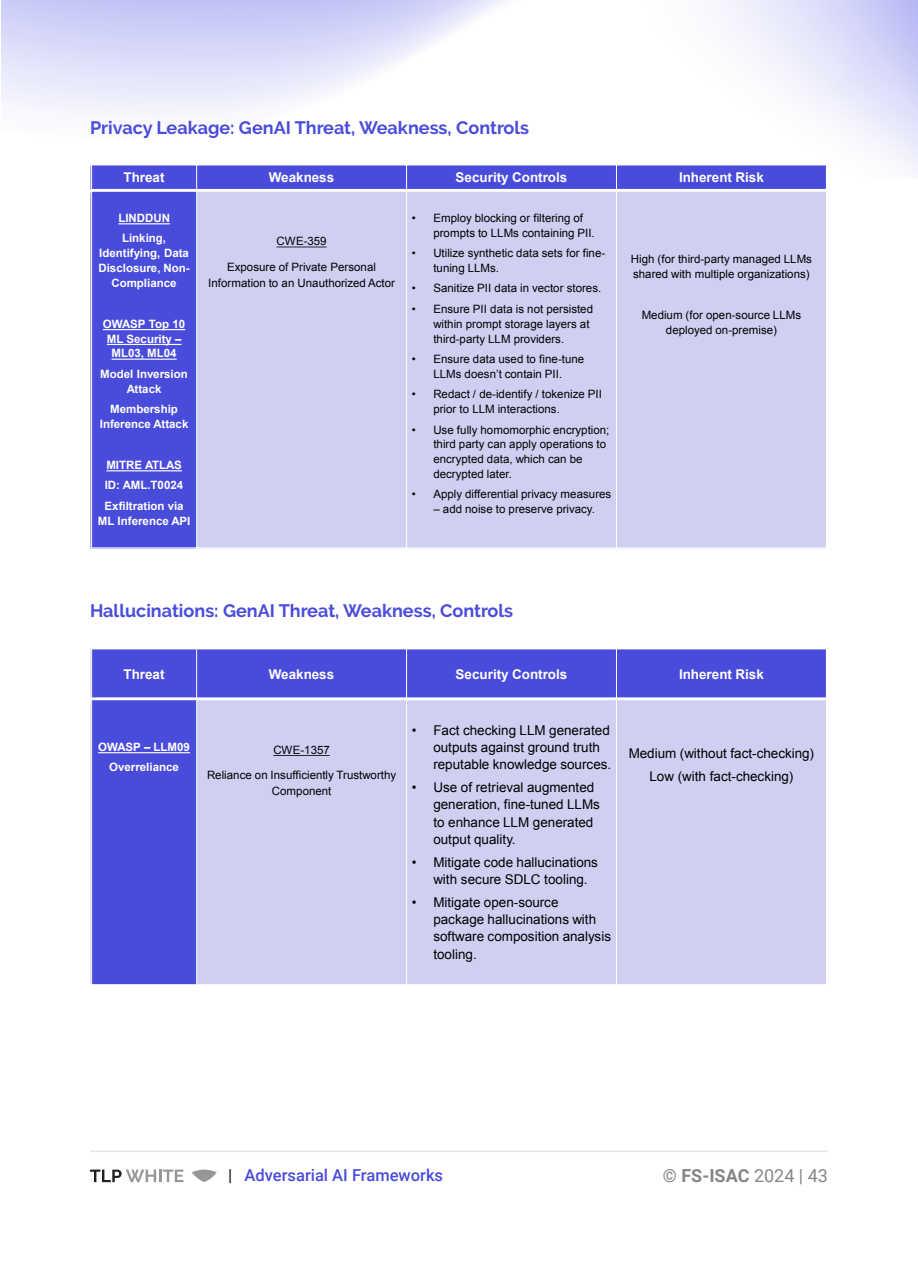
<style>
.page{position:relative;width:918px;height:1263px;background:#fff}
.page>*{position:absolute;margin:0;border:0;box-sizing:border-box;transform-origin:0 0}
.Subtitle_4{font:700 18px "Raleway";color:#494cdb}
.t1{font:700 18px "Roboto";color:#858689}
.t2{font:500 16.5px "Roboto";color:#494cdb}
.t3{font:13.5px/17.2px "Arial";color:#000}
.t4{font:700 13.5px "Arial";color:#fff}
.t5{font:11.55px/14.7px "Arial";letter-spacing:.005em;color:#000}
.t6{font:700 11.55px/14.7px "Arial";color:#fff;text-align:center}
.s1{color:#231f20}
.s2{font-weight:400}
</style>
<div class="page">
<hr style="left:90px;top:1150px;width:738px;height:2px;background:#e5e5e5">
<svg style="left:90px;top:1169px;width:93px;height:13px"></svg>
<svg style="left:192px;top:1169px;width:25px;height:13px"></svg>
<div style="left:92px;top:165px;width:105px;height:25px;background:#494cdb"></div>
<div style="left:197px;top:165px;width:210px;height:25px;background:#494cdb"></div>
<div style="left:407px;top:165px;width:209px;height:25px;background:#494cdb"></div>
<div style="left:616px;top:165px;width:210px;height:25px;background:#494cdb"></div>
<div style="left:92px;top:190px;width:105px;height:358px;background:#494cdb"></div>
<div style="left:197px;top:190px;width:210px;height:358px;background:#cfd0f1"></div>
<div style="left:407px;top:190px;width:209px;height:358px;background:#cfd0f1"></div>
<div style="left:616px;top:190px;width:210px;height:358px;background:#cfd0f1"></div>
<hr style="left:196px;top:165px;width:1px;height:383px;background:#fff">
<hr style="left:406px;top:165px;width:1px;height:383px;background:#fff">
<hr style="left:616px;top:165px;width:1px;height:383px;background:#fff">
<hr style="left:91px;top:189px;width:736px;height:3px;background:#fff">
<hr style="left:91px;top:165px;width:736px;height:1px;background:#fff">
<hr style="left:91px;top:547px;width:736px;height:1px;background:#fff">
<svg style="left:276px;top:247px;width:51px;height:1px"></svg>
<svg style="left:118px;top:223px;width:52px;height:2px"></svg>
<svg style="left:102px;top:329px;width:83px;height:2px"></svg>
<svg style="left:106px;top:344px;width:75px;height:1px"></svg>
<svg style="left:111px;top:359px;width:66px;height:1px"></svg>
<svg style="left:106px;top:470px;width:76px;height:2px"></svg>
<div style="left:92px;top:649px;width:105px;height:50px;background:#494cdb"></div>
<div style="left:197px;top:649px;width:210px;height:50px;background:#494cdb"></div>
<div style="left:407px;top:649px;width:209px;height:50px;background:#494cdb"></div>
<div style="left:616px;top:649px;width:210px;height:50px;background:#494cdb"></div>
<div style="left:92px;top:699px;width:105px;height:286px;background:#494cdb"></div>
<div style="left:197px;top:699px;width:210px;height:286px;background:#cfd0f1"></div>
<div style="left:407px;top:699px;width:209px;height:286px;background:#cfd0f1"></div>
<div style="left:616px;top:699px;width:210px;height:286px;background:#cfd0f1"></div>
<hr style="left:196px;top:648px;width:1px;height:337px;background:#fff">
<hr style="left:406px;top:648px;width:1px;height:337px;background:#fff">
<hr style="left:616px;top:648px;width:1px;height:337px;background:#fff">
<hr style="left:91px;top:697px;width:736px;height:3px;background:#fff">
<hr style="left:91px;top:984px;width:736px;height:1px;background:#fff">
<svg style="left:273px;top:755px;width:57px;height:1px"></svg>
<svg style="left:98px;top:752px;width:92px;height:1px"></svg>
<p class="Subtitle_4" style="left:90px;top:117px;width:441px">Privacy Leakage: GenAI Threat, Weakness, Controls</p>
<p class="t4" style="left:124px;top:169px;width:43px">Threat</p>
<p class="t4" style="left:269px;top:169px;width:67px">Weakness</p>
<p class="t4" style="left:456px;top:169px;width:113px">Security Controls</p>
<p class="t4" style="left:679px;top:169px;width:86px">Inherent Risk</p>
<p class="t6" style="left:118px;top:208px;width:53px;line-height:20.4px">LINDDUN<br>Linking,</p>
<p class="t6" style="left:98px;top:246px;width:93px">Identifying, Data<br>Disclosure, Non-<br>Compliance</p>
<p class="t6" style="left:103px;top:317px;width:84px">OWASP Top 10<br>ML Security –<br>ML03, ML04</p>
<p class="t6" style="left:100px;top:367px;width:89px">Model Inversion<br>Attack</p>
<p class="t6" style="left:100px;top:402px;width:90px">Membership<br>Inference Attack</p>
<p class="t6" style="left:105px;top:455px;width:81px;line-height:20.4px;text-align:left">MITRE ATLAS<br>ID: AML.T0024<br>Exfiltration via</p>
<p class="t6" style="left:98px;top:514px;width:94px">ML Inference API</p>
<p class="t6" style="left:117px;top:209px;width:53px;line-height:20.5px">LINDDUN<br>Linking,</p>
<p class="t6" style="left:97px;top:247px;width:93px">Identifying, Data<br>Disclosure, Non-<br>Compliance</p>
<p class="t6" style="left:101px;top:318px;width:84px">OWASP Top 10<br>ML Security –<br>ML03, ML04</p>
<p class="t6" style="left:99px;top:368px;width:89px">Model Inversion<br>Attack</p>
<p class="t6" style="left:98px;top:403px;width:90px">Membership<br>Inference Attack</p>
<p class="t6" style="left:103px;top:456px;width:81px;line-height:20.5px;text-align:left">MITRE ATLAS<br>ID: AML.T0024<br>Exfiltration via</p>
<p class="t6" style="left:96px;top:515px;width:94px">ML Inference API</p>
<p class="t5" style="left:277px;top:234px;width:52px">CWE-359</p>
<p class="t5" style="left:208px;top:259px;width:188px;line-height:15.9px;text-align:center">Exposure of Private Personal<br>Information to an Unauthorized Actor</p>
<p class="t5" style="left:275px;top:235px;width:52px">CWE-359</p>
<p class="t5" style="left:207px;top:260px;width:138px;line-height:15.9px;text-align:right">Exposure of Private Pe<br>Information to an Unautho</p>
<p class="t5" style="left:433px;top:211px;width:163px;text-indent:-22px">• Employ blocking or filtering of prompts to LLMs containing PII.</p>
<p class="t5" style="left:433px;top:246px;width:173px;text-indent:-22px">• Utilize synthetic data sets for fine&shy;tuning LLMs.</p>
<p class="t5" style="left:412px;top:281px;width:191px">• Sanitize PII data in vector stores.</p>
<p class="t5" style="left:412px;top:302px;width:183px">• Ensure PII data is not persisted</p>
<p class="t5" style="left:433px;top:331px;width:132px">third-party LLM providers.</p>
<p class="t5" style="left:412px;top:352px;width:174px;text-align:center">• Ensure data used to fine-tune<br>LLMs doesn’t contain PII.</p>
<p class="t5" style="left:433px;top:387px;width:170px;text-indent:-22px">• Redact / de-identify / tokenize PII prior to LLM interactions.</p>
<p class="t5" style="left:433px;top:422px;width:178px;text-indent:-22px">• Use fully homomorphic encryption; third party can apply operations to encrypted data, which can be decrypted later.</p>
<p class="t5" style="left:412px;top:487px;width:201px">• Apply differential privacy measures</p>
<p class="t5" style="left:433px;top:502px;width:163px">– add noise to preserve privacy.</p>
<p class="t5" style="left:432px;top:316px;width:178px;line-height:15.8px">within prompt storage layers at 3rd pa ty LLM providers.</p>
<p class="t5" style="left:432px;top:423px;width:165px;text-indent:33px">l<br>3<sup>rd</sup> party can apply operations to</p>
<p class="t5" style="left:631px;top:252px;width:183px">High (for third-party managed LLMs shared with multiple organizations)</p>
<p class="t5" style="left:642px;top:307px;width:161px;text-align:center">Medium (for open-source LLMs deployed on-premise)</p>
<p class="t5" style="left:633px;top:253px;width:176px">High (for 3rd party managed LLMs</p>
<p class="Subtitle_4" style="left:90px;top:601px;width:425px">Hallucinations: GenAI Threat, Weakness, Controls</p>
<p class="t4" style="left:124px;top:665px;width:43px">Threat</p>
<p class="t4" style="left:269px;top:665px;width:67px">Weakness</p>
<p class="t4" style="left:456px;top:665px;width:113px">Security Controls</p>
<p class="t4" style="left:679px;top:665px;width:86px">Inherent Risk</p>
<p class="t6" style="left:98px;top:737px;width:93px;line-height:20.5px">OWASP – LLM09<br>Overreliance</p>
<p class="t5" style="left:273px;top:742px;width:58px">CWE-1357</p>
<p class="t5" style="left:207px;top:767px;width:191px;line-height:15.9px;text-align:center">Reliance on Insufficiently Trustworthy<br>Component</p>
<p class="t3" style="left:433px;top:721px;width:179px;text-indent:-22px">• Fact checking LLM generated outputs against ground truth reputable knowledge sources.</p>
<p class="t3" style="left:433px;top:779px;width:168px;text-indent:-22px">• Use of retrieval augmented generation, fine-tuned LLMs to enhance LLM generated output quality.</p>
<p class="t3" style="left:433px;top:853px;width:166px;text-indent:-22px">• Mitigate code hallucinations with secure SDLC tooling.</p>
<p class="t3" style="left:433px;top:894px;width:179px;text-indent:-22px">• Mitigate open-source package hallucinations with software composition analysis tooling.</p>
<p class="t3" style="left:534px;top:853px;width:4px">l</p>
<p class="t3" style="left:629px;top:741px;width:187px;line-height:23px;text-align:center">Medium (without fact-checking)<br>Low (with fact-checking)</p>
<h2 class="t2" style="left:228px;top:1163px;width:217px"><span class="s1">|</span> Adversarial AI Frameworks</h2>
<h1 class="t1" style="left:663px;top:1163px;width:167px">© FS-ISAC <span class="s2">2024 | 43</span></h1>
</div>
